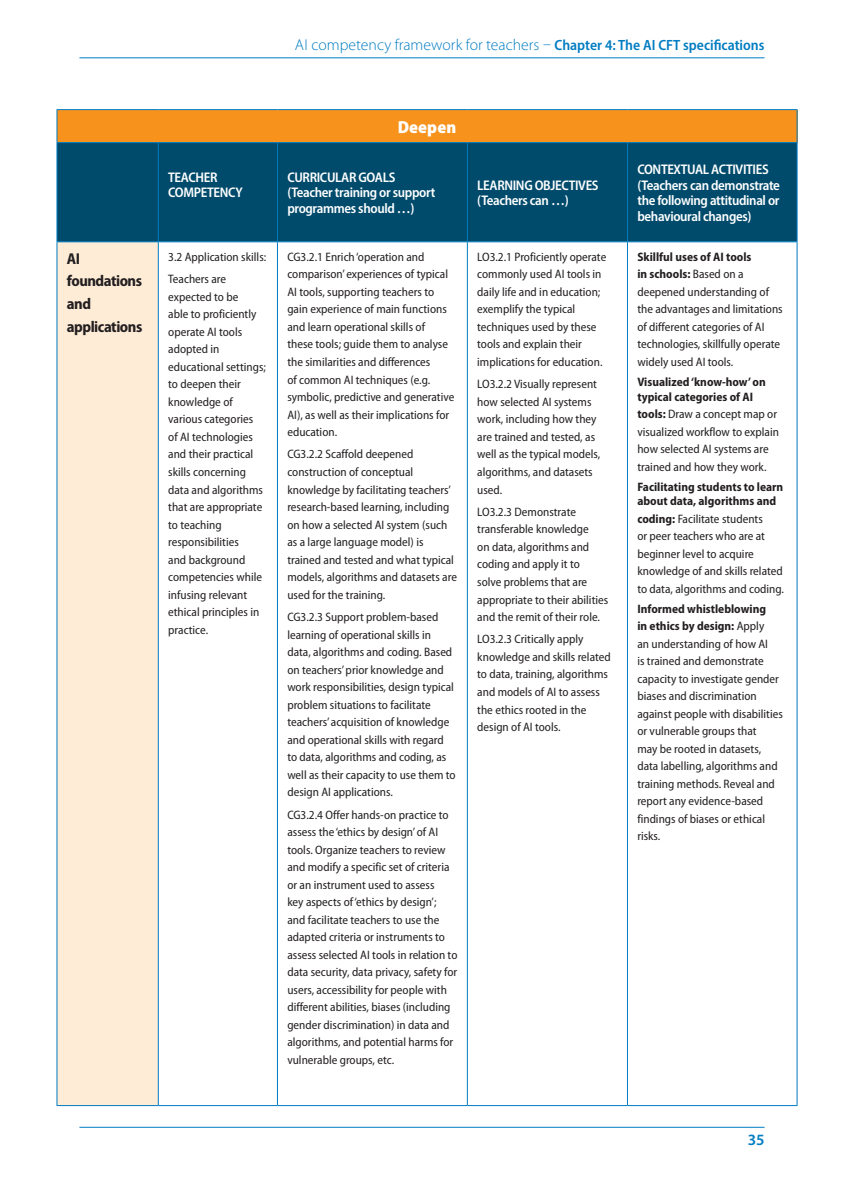
<style>
.page{position:relative;width:844px;height:1191px;background:#fff}
.page>*{position:absolute;margin:0;border:0;box-sizing:border-box;transform-origin:0 0}
.TABLE_header{font:900 semi-condensed 17.5px "Myriad Pro";letter-spacing:.005em;color:#fff}
.t1{font:300 15.75px "Myriad Pro";color:#007cc2}
.TABLE_texte_1{font:700 semi-condensed 15.75px/22.8px "Myriad Pro";letter-spacing:-.03em;color:#231f20}
.t2{font:600 15.75px "Myriad Pro";color:#007cc2}
.TABLE_header_2{font:600 semi-condensed 14px/15.8px "Myriad Pro";letter-spacing:-.025em;color:#fff}
.TABLE_texte_2{font:semi-condensed 12.25px/17.5px "Myriad Pro";color:#231f20}
.TABLE_texte_2-2{font:700 semi-condensed 12.25px/14.9px "Myriad Pro";color:#231f20}
.s1{font-weight:600;font-stretch:semi-condensed;font-size:14.88px}
.s2{font-weight:700}
</style>
<div class="page">
<hr style="left:79px;top:57px;width:685px;height:1px;background:#007cc2">
<hr style="left:79px;top:1126px;width:685px;height:1px;background:#007cc2">
<div style="left:57px;top:110px;width:739px;height:33px;background:#f7931d"></div>
<div style="left:57px;top:143px;width:739px;height:98px;background:#004b6c"></div>
<div style="left:57px;top:242px;width:101px;height:863px;background:#feecd7"></div>
<hr style="left:56px;top:109px;width:102px;height:1px;background:#007cc2">
<hr style="left:56px;top:110px;width:1px;height:32px;background:#007cc2">
<hr style="left:158px;top:109px;width:119px;height:1px;background:#007cc2">
<hr style="left:277px;top:109px;width:190px;height:1px;background:#007cc2">
<hr style="left:467px;top:109px;width:160px;height:1px;background:#007cc2">
<hr style="left:627px;top:109px;width:170px;height:1px;background:#007cc2">
<hr style="left:796px;top:110px;width:1px;height:32px;background:#007cc2">
<hr style="left:56px;top:142px;width:102px;height:1px;background:#007cc2">
<hr style="left:56px;top:143px;width:1px;height:98px;background:#007cc2">
<hr style="left:278px;top:142px;width:189px;height:1px;background:#007cc2">
<hr style="left:467px;top:142px;width:160px;height:1px;background:#007cc2">
<hr style="left:467px;top:143px;width:1px;height:98px;background:#007cc2">
<hr style="left:627px;top:142px;width:170px;height:1px;background:#007cc2">
<hr style="left:627px;top:143px;width:1px;height:98px;background:#007cc2">
<hr style="left:796px;top:143px;width:1px;height:98px;background:#007cc2">
<hr style="left:56px;top:241px;width:102px;height:1px;background:#007cc2">
<hr style="left:56px;top:242px;width:1px;height:863px;background:#007cc2">
<hr style="left:158px;top:241px;width:119px;height:1px;background:#007cc2">
<hr style="left:158px;top:242px;width:1px;height:863px;background:#007cc2">
<hr style="left:277px;top:241px;width:190px;height:1px;background:#007cc2">
<hr style="left:467px;top:241px;width:160px;height:1px;background:#007cc2">
<hr style="left:627px;top:241px;width:170px;height:1px;background:#007cc2">
<hr style="left:56px;top:1105px;width:102px;height:1px;background:#007cc2">
<hr style="left:158px;top:1105px;width:119px;height:1px;background:#007cc2">
<hr style="left:277px;top:1105px;width:190px;height:1px;background:#007cc2">
<hr style="left:467px;top:1105px;width:160px;height:1px;background:#007cc2">
<hr style="left:627px;top:1105px;width:170px;height:1px;background:#007cc2">
<hr style="left:158px;top:142px;width:120px;height:1px;background:#007cc2">
<hr style="left:158px;top:143px;width:1px;height:98px;background:#007cc2">
<hr style="left:277px;top:143px;width:1px;height:98px;background:#007cc2">
<hr style="left:277px;top:242px;width:1px;height:863px;background:#007cc2">
<hr style="left:467px;top:242px;width:1px;height:863px;background:#007cc2">
<hr style="left:627px;top:242px;width:1px;height:863px;background:#007cc2">
<hr style="left:796px;top:242px;width:1px;height:863px;background:#007cc2">
<p class="t1" style="left:295px;top:35px;width:471px">AI competency framework for teachers – <span class="s1">Chapter 4: The AI CFT specifications</span></p>
<p class="TABLE_header" style="left:397px;top:115px;width:60px">Deepen</p>
<p class="TABLE_header_2" style="left:168px;top:169px;width:76px">TEACHER<br>COMPETENCY</p>
<p class="TABLE_header_2" style="left:287px;top:169px;width:109px">CURRICULAR GOALS</p>
<p class="TABLE_header_2" style="left:287px;top:185px;width:149px">(Teacher training or support programmes should …)</p>
<p class="TABLE_texte_1" style="left:67px;top:246px;width:77px">AI foundations and applications</p>
<p class="TABLE_texte_2" style="left:168px;top:248px;width:99px">3.2 Application skills:</p>
<p class="TABLE_texte_2" style="left:168px;top:270px;width:99px">Teachers are expected to be<br>able to proficiently operate AI tools adopted in educational settings; to deepen their knowledge of various categories<br>of AI technologies and their practical skills concerning data and algorithms that are appropriate to teaching responsibilities<br>and background competencies while infusing relevant ethical principles in practice.</p>
<p class="TABLE_texte_2" style="left:287px;top:248px;width:168px">CG3.2.1 Enrich ‘operation and comparison’ experiences of typical<br>AI tools, supporting teachers to gain experience of main functions and learn operational skills of<br>these tools; guide them to analyse the similarities and differences<br>of common AI techniques (e.g. symbolic, predictive and generative<br>AI), as well as their implications for education.</p>
<p class="TABLE_texte_2" style="left:287px;top:445px;width:171px">CG3.2.2 Scaffold deepened construction of conceptual knowledge by facilitating teachers’ research-based learning, including on how a selected AI system (such as a large language model) is trained and tested and what typical models, algorithms and datasets are used for the training.</p>
<p class="TABLE_texte_2" style="left:287px;top:608px;width:170px">CG3.2.3 Support problem-based learning of operational skills in data, algorithms and coding. Based on teachers’ prior knowledge and work responsibilities, design typical problem situations to facilitate teachers’ acquisition of knowledge and operational skills with regard to data, algorithms and coding, as well as their capacity to use them to design AI applications.</p>
<p class="TABLE_texte_2" style="left:287px;top:805px;width:171px">CG3.2.4 Offer hands-on practice to assess the ‘ethics by design’ of AI tools. Organize teachers to review and modify a specific set of criteria or an instrument used to assess<br>key aspects of ‘ethics by design’; and facilitate teachers to use the adapted criteria or instruments to assess selected AI tools in relation to data security, data privacy, safety for users, accessibility for people with different abilities, biases (including gender discrimination) in data and algorithms, and potential harms for vulnerable groups, etc.</p>
<p class="TABLE_header_2" style="left:477px;top:177px;width:123px">LEARNING OBJECTIVES</p>
<p class="TABLE_header_2" style="left:477px;top:192px;width:93px">(Teachers can …)</p>
<p class="TABLE_texte_2" style="left:477px;top:248px;width:130px">LO3.2.1 Proficiently operate commonly used AI tools in daily life and in education; exemplify the typical techniques used by these tools and explain their implications for education.</p>
<p class="TABLE_texte_2" style="left:477px;top:375px;width:124px">LO3.2.2 Visually represent how selected AI systems work, including how they are trained and tested, as well as the typical models, algorithms, and datasets used.</p>
<p class="TABLE_texte_2" style="left:477px;top:503px;width:132px">LO3.2.3 Demonstrate transferable knowledge<br>on data, algorithms and coding and apply it to<br>solve problems that are appropriate to their abilities and the remit of their role.</p>
<p class="TABLE_texte_2" style="left:477px;top:630px;width:135px">LO3.2.3 Critically apply knowledge and skills related to data, training, algorithms and models of AI to assess the ethics rooted in the design of AI tools.</p>
<p class="TABLE_header_2" style="left:637px;top:161px;width:133px">CONTEXTUAL ACTIVITIES</p>
<p class="TABLE_header_2" style="left:637px;top:177px;width:144px;text-align:justify">(Teachers can demonstrate the following attitudinal or behavioural changes)</p>
<p class="TABLE_texte_2" style="left:637px;top:248px;width:147px"><span class="s2">Skillful uses of AI tools<br>in schools:</span> Based on a deepened understanding of the advantages and limitations of different categories of AI technologies, skillfully operate widely used AI tools.</p>
<p class="TABLE_texte_2-2" style="left:637px;top:374px;width:130px">Visualized ‘know-how’ on typical categories of AI</p>
<p class="TABLE_texte_2" style="left:637px;top:405px;width:143px"><span class="s2">tools:</span> Draw a concept map or visualized workflow to explain how selected AI systems are trained and how they work.</p>
<p class="TABLE_texte_2-2" style="left:637px;top:478px;width:147px">Facilitating students to learn about data, algorithms and</p>
<p class="TABLE_texte_2" style="left:637px;top:510px;width:148px"><span class="s2">coding:</span> Facilitate students<br>or peer teachers who are at beginner level to acquire knowledge of and skills related to data, algorithms and coding.</p>
<p class="TABLE_texte_2" style="left:637px;top:600px;width:147px"><span class="s2">Informed whistleblowing<br>in ethics by design:</span> Apply<br>an understanding of how AI<br>is trained and demonstrate capacity to investigate gender biases and discrimination against people with disabilities or vulnerable groups that<br>may be rooted in datasets, data labelling, algorithms and training methods. Reveal and report any evidence-based findings of biases or ethical risks.</p>
<p class="t2" style="left:747px;top:1129px;width:18px">35</p>
</div>
